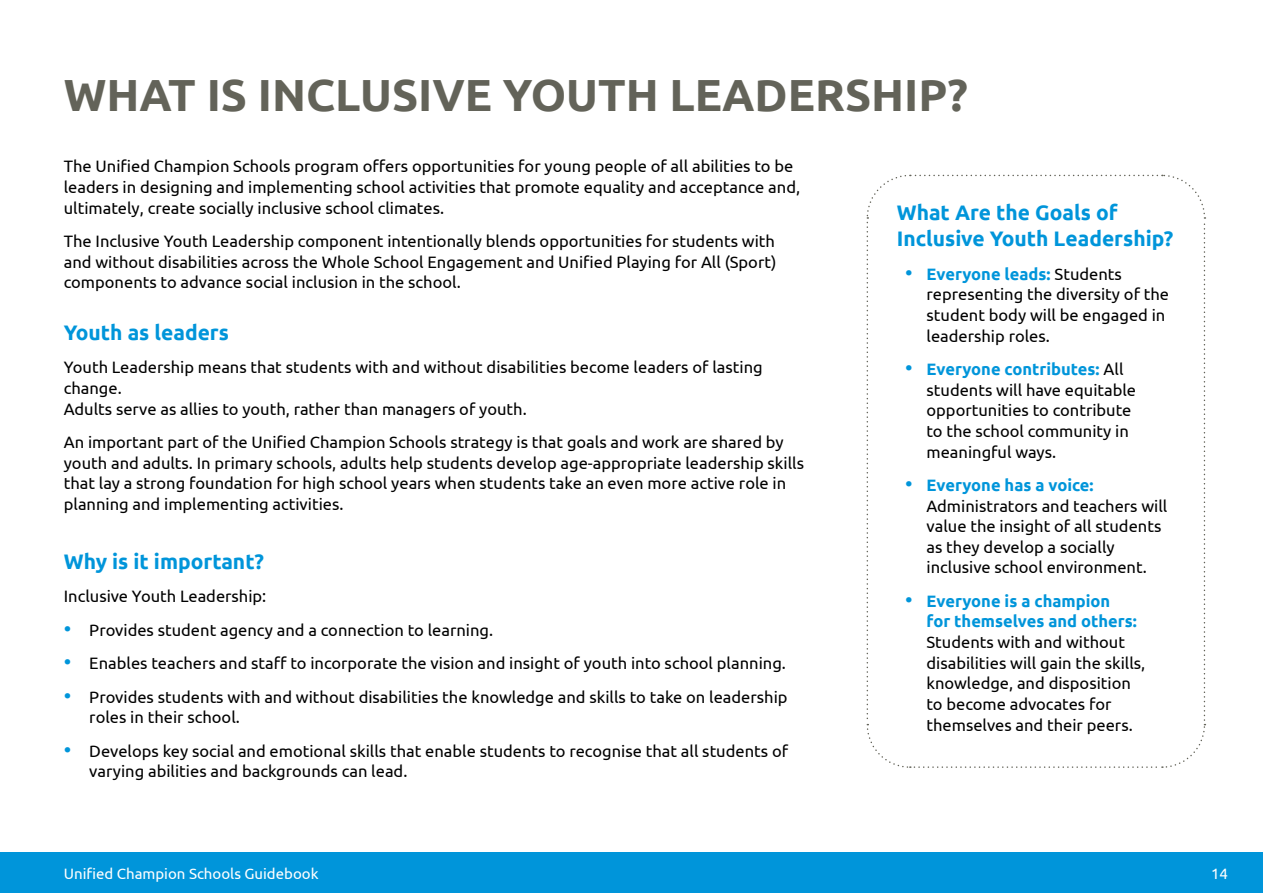
<style>
.page{position:relative;width:1263px;height:893px;background:#fff}
.page>*{position:absolute;margin:0;border:0;box-sizing:border-box;transform-origin:0 0}
.t1{font:700 45px "Ubuntu";color:#636359}
.t2{font:700 21px/26.2px "Ubuntu";color:#0095da}
.t3{font:16.5px/20.7px "Ubuntu";color:#000}
.t4{font:700 16.5px/20.7px "Ubuntu";color:#0095da}
.t5{font:15px "Ubuntu";color:#fff}
.s1{font-size:21px;color:#0095da}
.s2{font-weight:700;color:#0095da}
.s3{font-weight:400;font-size:21px}
</style>
<div class="page">
<div style="left:0;top:852px;width:1263px;height:41px;background:#0095da"></div>
<svg style="left:866px;top:174px;width:340px;height:594px"></svg>
<h1 class="t1" style="left:64px;top:68px;width:906px">WHAT IS INCLUSIVE YOUTH LEADERSHIP?</h1>
<p class="t3" style="left:64px;top:156px;width:738px">The Unified Champion Schools program offers opportunities for young people of all abilities to be leaders in designing and implementing school activities that promote equality and acceptance and, ultimately, create socially inclusive school climates.</p>
<p class="t3" style="left:64px;top:230px;width:714px;text-align:justify">The Inclusive Youth Leadership component intentionally blends opportunities for students with and without disabilities across the Whole School Engagement and Unified Playing for All (Sport) components to advance social inclusion in the school.</p>
<p class="t2" style="left:64px;top:319px;width:167px">Youth as leaders</p>
<p class="t3" style="left:64px;top:357px;width:700px">Youth Leadership means that students with and without disabilities become leaders of lasting change.<br>Adults serve as allies to youth, rather than managers of youth.</p>
<p class="t3" style="left:64px;top:431px;width:742px">An important part of the Unified Champion Schools strategy is that goals and work are shared by youth and adults. In primary schools, adults help students develop age-appropriate leadership skills that lay a strong foundation for high school years when students take an even more active role in planning and implementing activities.</p>
<p class="t2" style="left:64px;top:548px;width:202px">Why is it important?</p>
<p class="t3" style="left:64px;top:586px;width:204px">Inclusive Youth Leadership:</p>
<p class="t3" style="left:64px;top:619px;width:431px"><span class="s1">•</span> Provides student agency and a connection to learning.</p>
<p class="t3" style="left:64px;top:652px;width:724px"><span class="s1">•</span> Enables teachers and staff to incorporate the vision and insight of youth into school planning.</p>
<p class="t3" style="left:89px;top:686px;width:700px;text-indent:-26px"><span class="s1">•</span> Provides students with and without disabilities the knowledge and skills to take on leadership roles in their school.</p>
<p class="t3" style="left:89px;top:740px;width:700px;text-indent:-26px"><span class="s1">•</span> Develops key social and emotional skills that enable students to recognise that all students of varying abilities and backgrounds can lead.</p>
<p class="t2" style="left:897px;top:199px;width:278px">What Are the Goals of<br>Inclusive Youth Leadership?</p>
<p class="t3" style="left:926px;top:263px;width:244px;text-indent:-21px"><span class="s1">•</span> <span class="s2">Everyone leads:</span> Students representing the diversity of the student body will be engaged in leadership roles.</p>
<p class="t3" style="left:926px;top:358px;width:211px;text-indent:-21px"><span class="s1">•</span> <span class="s2">Everyone contributes:</span> All students will have equitable opportunities to contribute to the school community in meaningful ways.</p>
<p class="t3" style="left:926px;top:474px;width:242px;text-indent:-21px"><span class="s1">•</span> <span class="s2">Everyone has a voice:<br></span>Administrators and teachers will value the insight of all students as they develop a socially inclusive school environment.</p>
<p class="t4" style="left:926px;top:590px;width:212px;text-indent:-21px"><span class="s3">•</span> Everyone is a champion for themselves and others:</p>
<p class="t3" style="left:926px;top:631px;width:220px">Students with and without disabilities will gain the skills, knowledge, and disposition to become advocates for themselves and their peers.</p>
<p class="t5" style="left:64px;top:864px;width:256px">Unified Champion Schools Guidebook</p>
<p class="t5" style="left:1211px;top:864px;width:18px">14</p>
</div>
